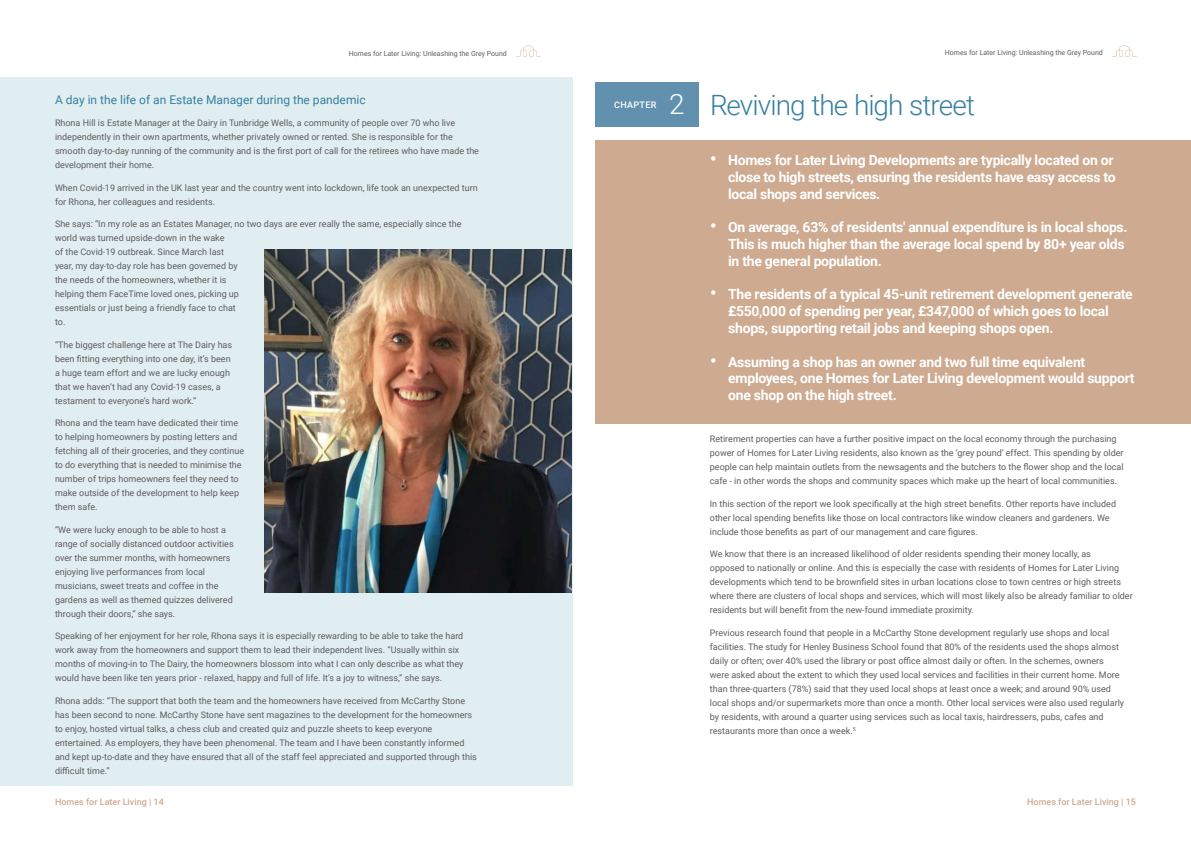
<style>
.page{position:relative;width:1191px;height:842px;background:#fff}
.page>*{position:absolute;margin:0;border:0;box-sizing:border-box;transform-origin:0 0}
.t1{font:300 28px "Roboto";letter-spacing:-.035em;color:#367fa1}
.t2{font:700 14px/16.8px "Roboto";letter-spacing:-.02em;color:#fff}
.t3{font:12px "Roboto";color:#367fa1}
.t4{font:9px/14px "Roboto";color:#605c5c}
.t5{font:500 9px "Roboto";color:#cdaa90}
.t6{font:500 9px "Roboto";letter-spacing:.035em;color:#fff}
.t7{font:7px "Roboto";color:#605c5c}
.s1{color:#fff}
.s2{font-size:18px}
</style>
<div class="page">
<div style="left:0;top:77px;width:573px;height:708px;background:#e1eef1"></div>
<img style="left:265px;top:249px;width:306px;height:344px">
<div style="left:595px;top:140px;width:596px;height:284px;background:#cdaa90"></div>
<img style="left:516px;top:45px;width:25px;height:12px">
<img style="left:1112px;top:45px;width:25px;height:12px">
<div style="left:595px;top:82px;width:103px;height:45px;background:#6191af"></div>
<p class="t7" style="left:349px;top:51px;width:159px">Homes for Later Living: Unleashing the Grey Pound</p>
<p class="t7" style="left:945px;top:50px;width:159px">Homes for Later Living: Unleashing the Grey Pound</p>
<h3 class="t3" style="left:55px;top:94px;width:312px">A day in the life of an Estate Manager during the pandemic</h3>
<p class="t4" style="left:55px;top:117px;width:425px">Rhona Hill is Estate Manager at the Dairy in Tunbridge Wells, a community of people over 70 who live independently in their own apartments, whether privately owned or rented. She is responsible for the smooth day-to-day running of the community and is the first port of call for the retirees who have made the development their home.</p>
<p class="t4" style="left:55px;top:181px;width:424px">When Covid-19 arrived in the UK last year and the country went into lockdown, life took an unexpected turn for Rhona, her colleagues and residents.</p>
<p class="t4" style="left:55px;top:218px;width:408px">She says: “In my role as an Estates Manager, no two days are ever really the same, especially since the world was turned upside-down in the wake<br>of the Covid-19 outbreak. Since March last<br>year, my day-to-day role has been governed by<br>the needs of the homeowners, whether it is<br>helping them FaceTime loved ones, picking up<br>essentials or just being a friendly face to chat<br>to.</p>
<p class="t4" style="left:55px;top:338px;width:179px">“The biggest challenge here at The Dairy has been fitting everything into one day, it’s been a huge team effort and we are lucky enough that we haven’t had any Covid-19 cases, a testament to everyone’s hard work.”</p>
<p class="t4" style="left:55px;top:417px;width:191px">Rhona and the team have dedicated their time to helping homeowners by posting letters and fetching all of their groceries, and they continue to do everything that is needed to minimise the number of trips homeowners feel they need to make outside of the development to help keep them safe.</p>
<p class="t4" style="left:55px;top:523px;width:180px">“We were lucky enough to be able to host a range of socially distanced outdoor activities over the summer months, with homeowners enjoying live performances from local musicians, sweet treats and coffee in the gardens as well as themed quizzes delivered through their doors,” she says.</p>
<p class="t4" style="left:55px;top:630px;width:410px">Speaking of her enjoyment for her role, Rhona says it is especially rewarding to be able to take the hard work away from the homeowners and support them to lead their independent lives. “Usually within six months of moving-in to The Dairy, the homeowners blossom into what I can only describe as what they would have been like ten years prior - relaxed, happy and full of life. It’s a joy to witness,” she says.</p>
<p class="t4" style="left:55px;top:694px;width:423px">Rhona adds: “The support that both the team and the homeowners have received from McCarthy Stone has been second to none. McCarthy Stone have sent magazines to the development for the homeowners to enjoy, hosted virtual talks, a chess club and created quiz and puzzle sheets to keep everyone entertained. As employers, they have been phenomenal. The team and I have been constantly informed and kept up-to-date and they have ensured that all of the staff feel appreciated and supported through this difficult time.”</p>
<p class="t6" style="left:614px;top:101px;width:44px">CHAPTER</p>
<h1 class="t1" style="left:669px;top:93px;width:307px"><span class="s1">2</span> Reviving the high street</h1>
<h2 class="t2" style="left:728px;top:151px;width:389px;text-indent:-18px"><span class="s2">•</span> Homes for Later Living Developments are typically located on or close to high streets, ensuring the residents have easy access to local shops and services.</h2>
<h2 class="t2" style="left:728px;top:220px;width:401px;text-indent:-18px"><span class="s2">•</span> On average, 63% of residents' annual expenditure is in local shops.<br>This is much higher than the average local spend by 80+ year olds in the general population.</h2>
<h2 class="t2" style="left:728px;top:287px;width:406px;text-indent:-18px"><span class="s2">•</span> The residents of a typical 45-unit retirement development generate £550,000 of spending per year, £347,000 of which goes to local shops, supporting retail jobs and keeping shops open.</h2>
<h2 class="t2" style="left:728px;top:354px;width:408px;text-indent:-18px"><span class="s2">•</span> Assuming a shop has an owner and two full time equivalent employees, one Homes for Later Living development would support one shop on the high street.</h2>
<p class="t4" style="left:710px;top:433px;width:415px">Retirement properties can have a further positive impact on the local economy through the purchasing power of Homes for Later Living residents, also known as the ‘grey pound’ effect. This spending by older people can help maintain outlets from the newsagents and the butchers to the flower shop and the local cafe - in other words the shops and community spaces which make up the heart of local communities.</p>
<p class="t4" style="left:710px;top:496px;width:408px">In this section of the report we look specifically at the high street benefits. Other reports have included other local spending benefits like those on local contractors like window cleaners and gardeners. We include those benefits as part of our management and care figures.</p>
<p class="t4" style="left:710px;top:548px;width:424px">We know that there is an increased likelihood of older residents spending their money locally, as<br>opposed to nationally or online. And this is especially the case with residents of Homes for Later Living developments which tend to be brownfield sites in urban locations close to town centres or high streets where there are clusters of local shops and services, which will most likely also be already familiar to older residents but will benefit from the new-found immediate proximity.</p>
<p class="t4" style="left:710px;top:626px;width:416px">Previous research found that people in a McCarthy Stone development regularly use shops and local facilities. The study for Henley Business School found that 80% of the residents used the shops almost daily or often; over 40% used the library or post office almost daily or often. In the schemes, owners were asked about the extent to which they used local services and facilities in their current home. More than three-quarters (78%) said that they used local shops at least once a week; and around 90% used local shops and/or supermarkets more than once a month. Other local services were also used regularly by residents, with around a quarter using services such as local taxis, hairdressers, pubs, cafes and restaurants more than once a week.<sup>5</sup></p>
<p class="t5" style="left:55px;top:798px;width:110px">Homes for Later Living | 14</p>
<p class="t5" style="left:1027px;top:798px;width:110px">Homes for Later Living | 15</p>
</div>
